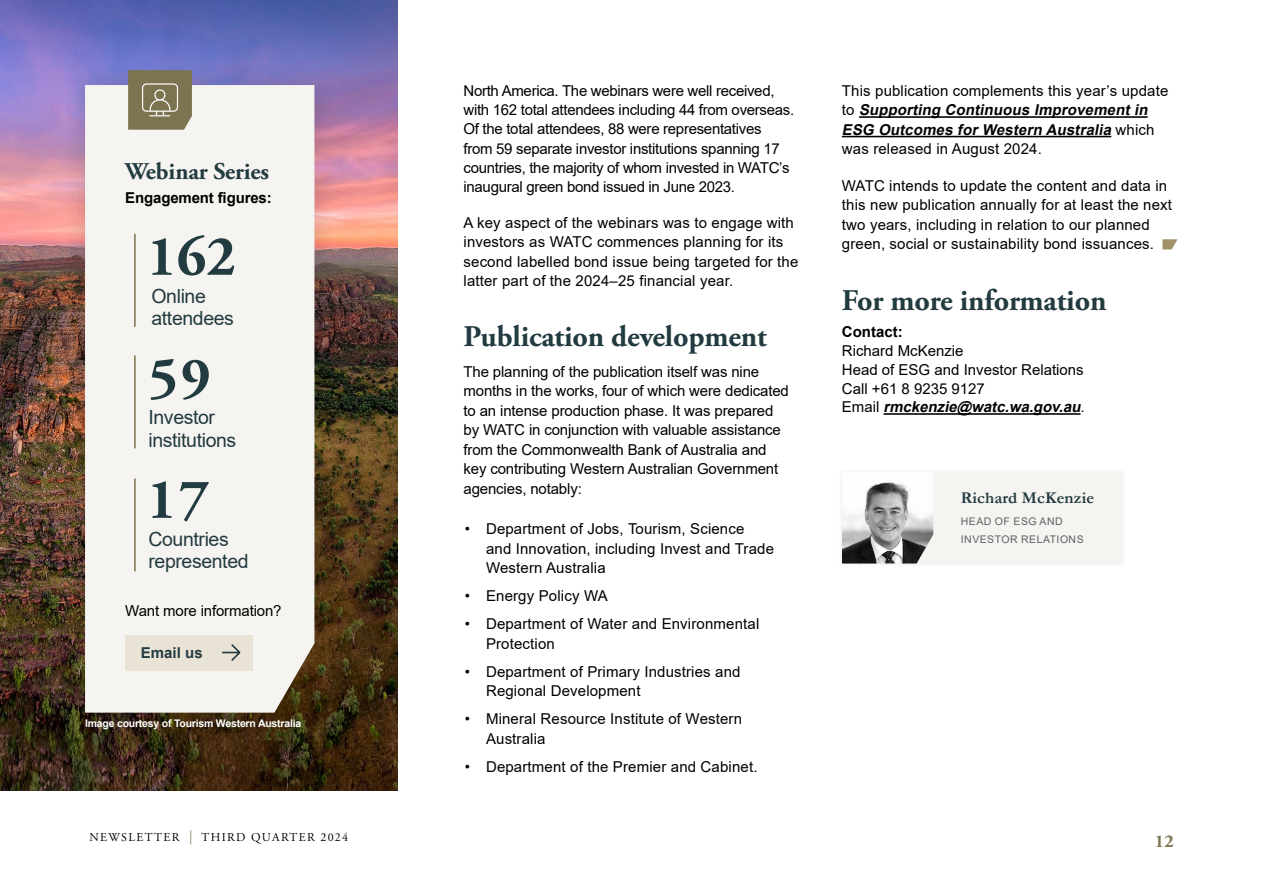
<style>
.page{position:relative;width:1263px;height:893px;background:#fff}
.page>*{position:absolute;margin:0;border:0;box-sizing:border-box;transform-origin:0 0}
.t1{font:700 57px/121.5px "Adobe Garamond Pro";letter-spacing:.025em;color:#223b40}
.t2{font:700 30px "Adobe Garamond Pro";letter-spacing:-.005em;color:#223b40}
.t3{font:700 24px "Adobe Garamond Pro";letter-spacing:-.005em;color:#223b40}
.t4{font:19.5px/22.5px "Arial";letter-spacing:-.02em;color:#223b40}
.t5{font:700 18px "Adobe Garamond Pro";color:#7c7350}
.t6{font:700 16.5px "Garamond";letter-spacing:.01em;color:#223b40}
.t7{font:15px/19.5px "Arial";letter-spacing:.01em;color:#000}
.t8{font:15px/19.5px "Arial";letter-spacing:-.01em;color:#000}
.t9{font:15px/19.2px "Arial";letter-spacing:-.02em;color:#000}
.t10{font:700 15px "Arial";letter-spacing:-.01em;color:#000}
.t11{font:700 15px "Arial";color:#223b40}
.t12{font:12px "Adobe Garamond Pro";letter-spacing:.115em;color:#000}
.t13{font:700 10.5px "Arial";letter-spacing:-.02em;color:#fff}
.t14{font:10.5px/18px "Arial";letter-spacing:.045em;color:#605f64}
.s1{font-size:14.4px;color:#7c7350}
.s2{font-weight:700;font-style:italic}
</style>
<div class="page">
<hr style="left:859px;top:116px;width:288px;height:2px;background:#000">
<hr style="left:842px;top:136px;width:269px;height:1px;background:#000">
<hr style="left:883px;top:413px;width:197px;height:2px;background:#000">
<svg style="left:1162px;top:239px;width:15px;height:10px"></svg>
<img style="left:0;top:0;width:398px;height:791px">
<div style="left:61px;top:61px;width:278px;height:675px;background:#000;opacity:.15"></div>
<div style="left:85px;top:85px;width:229px;height:628px;background:#f6f4f0"></div>
<div style="left:125px;top:635px;width:128px;height:35px;background:#e9e3d6"></div>
<svg style="left:222px;top:644px;width:19px;height:17px"></svg>
<hr style="left:134px;top:234px;width:2px;height:93px;background:#7c7350">
<hr style="left:134px;top:355px;width:2px;height:93px;background:#7c7350">
<hr style="left:134px;top:479px;width:2px;height:92px;background:#7c7350">
<div style="left:838px;top:468px;width:288px;height:99px;background:#f9f9f9"></div>
<div style="left:842px;top:472px;width:280px;height:91px;background:#f6f4f0"></div>
<img style="left:842px;top:472px;width:91px;height:91px">
<svg style="left:128px;top:70px;width:64px;height:60px"></svg>
<h3 class="t3" style="left:125px;top:158px;width:145px">Webinar Series</h3>
<p class="t10" style="left:125px;top:187px;width:148px">Engagement figures:</p>
<h1 class="t1" style="left:147px;top:197px;width:90px">162<br>59<br>17</h1>
<h3 class="t4" style="left:151px;top:285px;width:84px">Online attendees</h3>
<h3 class="t4" style="left:148px;top:406px;width:89px">Investor institutions</h3>
<h3 class="t4" style="left:148px;top:528px;width:102px">Countries represented</h3>
<p class="t8" style="left:125px;top:600px;width:158px">Want more information?</p>
<p class="t11" style="left:141px;top:642px;width:63px">Email us</p>
<p class="t13" style="left:85px;top:715px;width:218px">Image courtesy of Tourism Western Australia</p>
<p class="t12" style="left:89px;top:830px;width:260px">NEWSLETTER <span class="s1">|</span> THIRD QUARTER 2024</p>
<p class="t9" style="left:463px;top:81px;width:332px">North America. The webinars were well received, with 162 total attendees including 44 from overseas.<br>Of the total attendees, 88 were representatives from 59 separate investor institutions spanning 17 countries, the majority of whom invested in WATC’s inaugural green bond issued in June 2023.</p>
<p class="t7" style="left:463px;top:213px;width:336px">A key aspect of the webinars was to engage with investors as WATC commences planning for its second labelled bond issue being targeted for the latter part of the 2024–25 financial year.</p>
<h2 class="t2" style="left:463px;top:319px;width:305px">Publication development</h2>
<p class="t8" style="left:463px;top:361px;width:327px">The planning of the publication itself was nine months in the works, four of which were dedicated to an intense production phase. It was prepared by WATC in conjunction with valuable assistance from the Commonwealth Bank of Australia and key contributing Western Australian Government agencies, notably:</p>
<p class="t7" style="left:486px;top:519px;width:289px;text-indent:-21px">• Department of Jobs, Tourism, Science<br>and Innovation, including Invest and Trade<br>Western Australia</p>
<p class="t7" style="left:465px;top:586px;width:144px">• Energy Policy WA</p>
<p class="t7" style="left:486px;top:614px;width:275px;text-indent:-21px">• Department of Water and Environmental<br>Protection</p>
<p class="t7" style="left:486px;top:662px;width:256px;text-indent:-21px">• Department of Primary Industries and<br>Regional Development</p>
<p class="t7" style="left:486px;top:709px;width:258px;text-indent:-21px">• Mineral Resource Institute of Western<br>Australia</p>
<p class="t7" style="left:465px;top:757px;width:294px">• Department of the Premier and Cabinet.</p>
<p class="t7" style="left:842px;top:81px;width:328px">This publication complements this year’s update t o <span class="s2">Supporting Continuous Improvementin ESG Outcomes forWestern Australia</span> w h i c h was released in August 2024.</p>
<p class="t7" style="left:842px;top:176px;width:332px">WATC intends to update the content and data in this new publication annually for at least the next two years, including in relation to our planned green, social or sustainability bond issuances.</p>
<h2 class="t2" style="left:842px;top:283px;width:266px">For more information</h2>
<p class="t10" style="left:842px;top:322px;width:62px">Contact:</p>
<p class="t7" style="left:842px;top:341px;width:244px;line-height:18.8px">Richard McKenzie<br>Head of ESG and Investor Relations<br>Call +61 8 9235 9127<br>E m a i l <span class="s2">rmckenzie@watc.wa.gov.au</span>.</p>
<p class="t6" style="left:961px;top:487px;width:135px">Richard McKenzie</p>
<p class="t14" style="left:961px;top:513px;width:124px">HEAD OF ESG AND<br>INVESTOR RELATIONS</p>
<p class="t5" style="left:1155px;top:830px;width:20px">12</p>
</div>
